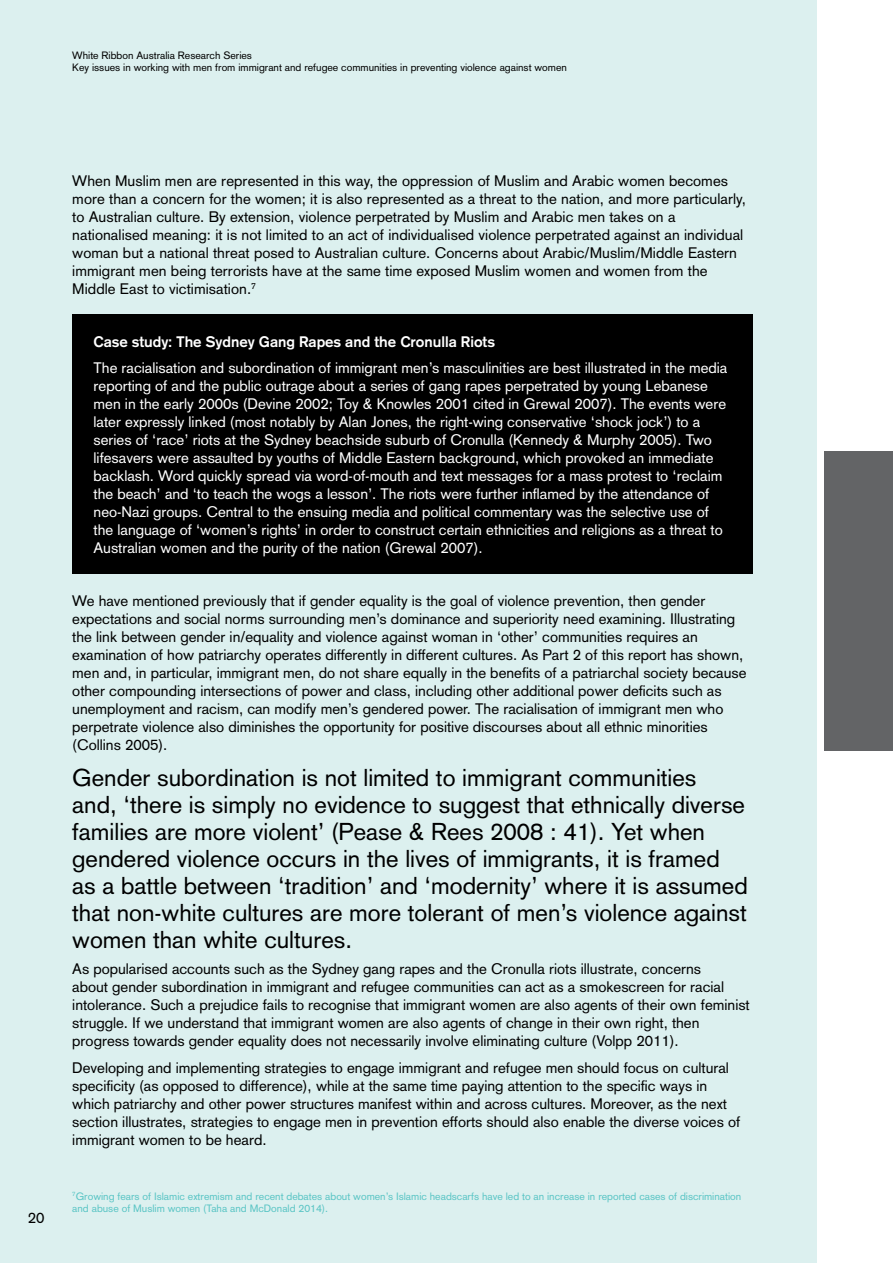
<style>
.page{position:relative;width:893px;height:1263px;background:#fff}
.page>*{position:absolute;margin:0;border:0;box-sizing:border-box;transform-origin:0 0}
.t1{font:24px/27px "Akzidenz Grotesk";color:#000}
.t2{font:15px/18px "Akzidenz Grotesk";color:#000}
.t3{font:15px/18px "Akzidenz Grotesk";color:#fff}
.t4{font:700 15px "Akzidenz Grotesk";color:#fff}
.t5{font:10.5px/12px "Akzidenz Grotesk";color:#5bc5c5}
.t6{font:10.5px/12px "Akzidenz Grotesk";color:#000}
</style>
<div class="page">
<div style="left:0;top:0;width:816px;height:1263px;background:#dcf0ef"></div>
<div style="left:72px;top:314px;width:681px;height:260px;background:#000"></div>
<div style="left:825px;top:451px;width:68px;height:299px;background:#636466"></div>
<p class="t6" style="left:72px;top:49px;width:496px">White Ribbon Australia Research Series<br>Key issues in working with men from immigrant and refugee communities in preventing violence against women</p>
<p class="t2" style="left:28px;top:1209px;width:18px">20</p>
<p class="t2" style="left:72px;top:172px;width:675px">When Muslim men are represented in this way, the oppression of Muslim and Arabic women becomes more than a concern for the women; it is also represented as a threat to the nation, and more particularly, to Australian culture. By extension, violence perpetrated by Muslim and Arabic men takes on a nationalised meaning: it is not limited to an act of individualised violence perpetrated against an individual woman but a national threat posed to Australian culture. Concerns about Arabic/Muslim/Middle Eastern immigrant men being terrorists have at the same time exposed Muslim women and women from the Middle East to victimisation.<sup>7</sup></p>
<p class="t4" style="left:94px;top:333px;width:403px">Case study: The Sydney Gang Rapes and the Cronulla Riots</p>
<p class="t3" style="left:94px;top:359px;width:635px">The racialisation and subordination of immigrant men’s masculinities are best illustrated in the media reporting of and the public outrage about a series of gang rapes perpetrated by young Lebanese men in the early 2000s (Devine 2002; Toy &amp; Knowles 2001 cited in Grewal 2007). The events were later expressly linked (most notably by Alan Jones, the right-wing conservative ‘shock jock’) to a series of ‘race’ riots at the Sydney beachside suburb of Cronulla (Kennedy &amp; Murphy 2005). Two lifesavers were assaulted by youths of Middle Eastern background, which provoked an immediate backlash. Word quickly spread via word-of-mouth and text messages for a mass protest to ‘reclaim the beach’ and ‘to teach the wogs a lesson’. The riots were further inflamed by the attendance of neo-Nazi groups. Central to the ensuing media and political commentary was the selective use of the language of ‘women’s rights’ in order to construct certain ethnicities and religions as a threat to Australian women and the purity of the nation (Grewal 2007).</p>
<p class="t2" style="left:72px;top:592px;width:676px">We have mentioned previously that if gender equality is the goal of violence prevention, then gender expectations and social norms surrounding men’s dominance and superiority need examining. Illustrating the link between gender in/equality and violence against woman in ‘other’ communities requires an examination of how patriarchy operates differently in different cultures. As Part 2 of this report has shown, men and, in particular, immigrant men, do not share equally in the benefits of a patriarchal society because other compounding intersections of power and class, including other additional power deficits such as unemployment and racism, can modify men’s gendered power. The racialisation of immigrant men who perpetrate violence also diminishes the opportunity for positive discourses about all ethnic minorities (Collins 2005).</p>
<p class="t1" style="left:72px;top:764px;width:677px">Gender subordination is not limited to immigrant communities<br>and, ‘there is simply no evidence to suggest that ethnically diverse families are more violent’ (Pease &amp; Rees 2008 : 41). Yet when gendered violence occurs in the lives of immigrants, it is framed as a battle between ‘tradition’ and ‘modernity’ where it is assumed that non-white cultures are more tolerant of men’s violence against women than white cultures.</p>
<p class="t2" style="left:72px;top:960px;width:679px">As popularised accounts such as the Sydney gang rapes and the Cronulla riots illustrate, concerns<br>about gender subordination in immigrant and refugee communities can act as a smokescreen for racial intolerance. Such a prejudice fails to recognise that immigrant women are also agents of their own feminist struggle. If we understand that immigrant women are also agents of change in their own right, then progress towards gender equality does not necessarily involve eliminating culture (Volpp 2011).</p>
<p class="t2" style="left:72px;top:1059px;width:669px">Developing and implementing strategies to engage immigrant and refugee men should focus on cultural specificity (as opposed to difference), while at the same time paying attention to the specific ways in which patriarchy and other power structures manifest within and across cultures. Moreover, as the next section illustrates, strategies to engage men in prevention efforts should also enable the diverse voices of immigrant women to be heard.</p>
<p class="t5" style="left:72px;top:1190px;width:670px"><sup>7</sup>Growing fears of Islamic extremism and recent debates about women’s Islamic headscarfs have led to an increase in reported cases of discrimination and abuse of Muslim women (Taha and McDonald 2014).</p>
</div>
